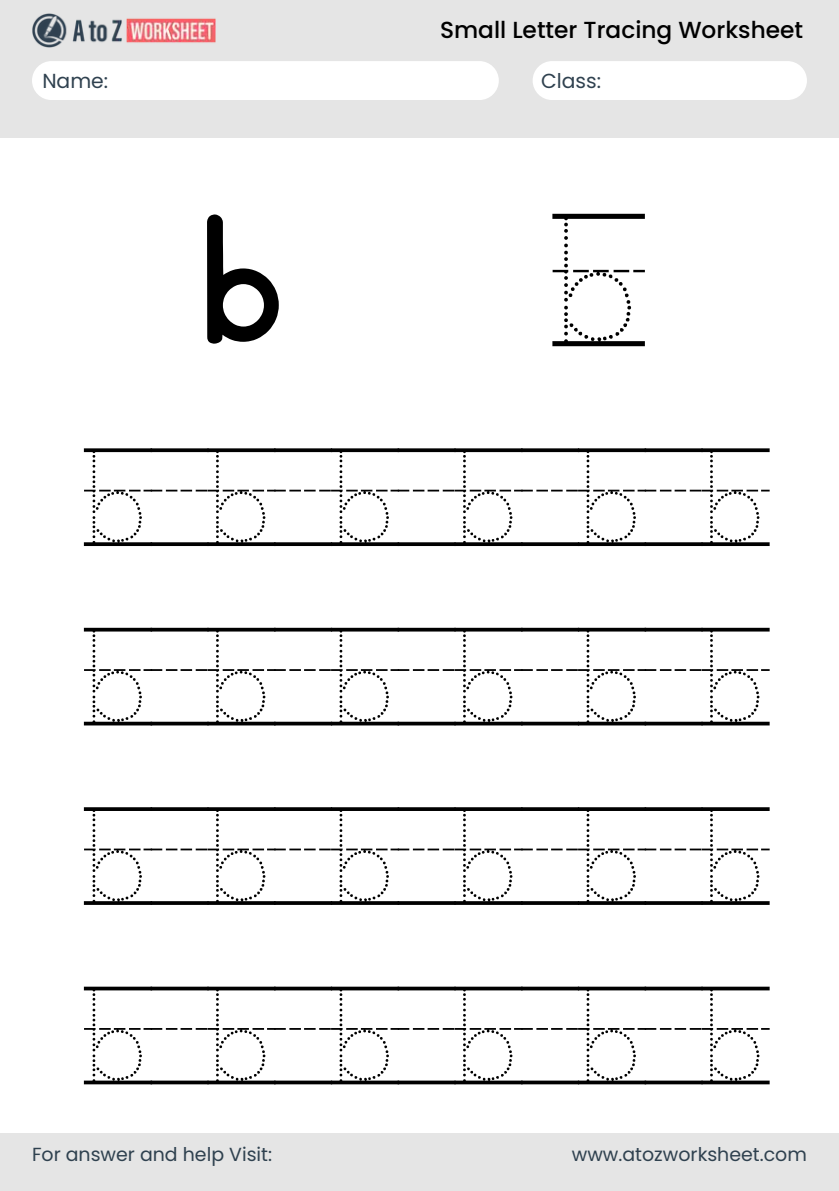
<style>
.page{position:relative;width:839px;height:1191px;background:#fff}
.page>*{position:absolute;margin:0;border:0;box-sizing:border-box;transform-origin:0 0}
.t1{font:208px "KG Primary Penmanship";color:#000}
.t2{font:208px "KG Primary Dots Lined";color:#000}
.t3{font:153.4px/179.4px "KG Primary Dots Lined";color:#000}
.t4{font:500 23.2px "Poppins";color:#000}
.t5{font:20.4px "Poppins";color:#2f414f}
.t6{font:19px "Poppins";color:#2f414f}
</style>
<div class="page">
<div style="left:0;top:0;width:838px;height:138px;background:#e5e5e5"></div>
<div style="left:0;top:1134px;width:838px;height:57px;background:#e5e5e5"></div>
<div style="left:32px;top:61px;width:467px;height:39px;background:#fff;border-radius:19px"></div>
<div style="left:532px;top:61px;width:274px;height:39px;background:#fff;border-radius:19px"></div>
<img style="left:32px;top:13px;width:183px;height:35px">
<p class="t4" style="left:440px;top:14px;width:364px">Small Letter Tracing Worksheet</p>
<p class="t5" style="left:42px;top:67px;width:67px">Name:</p>
<p class="t5" style="left:541px;top:67px;width:61px">Class:</p>
<h1 class="t1" style="left:200px;top:179px;width:84px">b</h1>
<h1 class="t2" style="left:552px;top:182px;width:92px">b</h1>
<h2 class="t3" style="left:84px;top:413px;width:685px">b b b b b b b b b b b b</h2>
<h2 class="t3" style="left:84px;top:771px;width:685px">b b b b b b b b b b b b</h2>
<p class="t6" style="left:32px;top:1141px;width:242px">For answer and help Visit:</p>
<p class="t6" style="left:572px;top:1141px;width:236px">www.atozworksheet.com</p>
</div>
